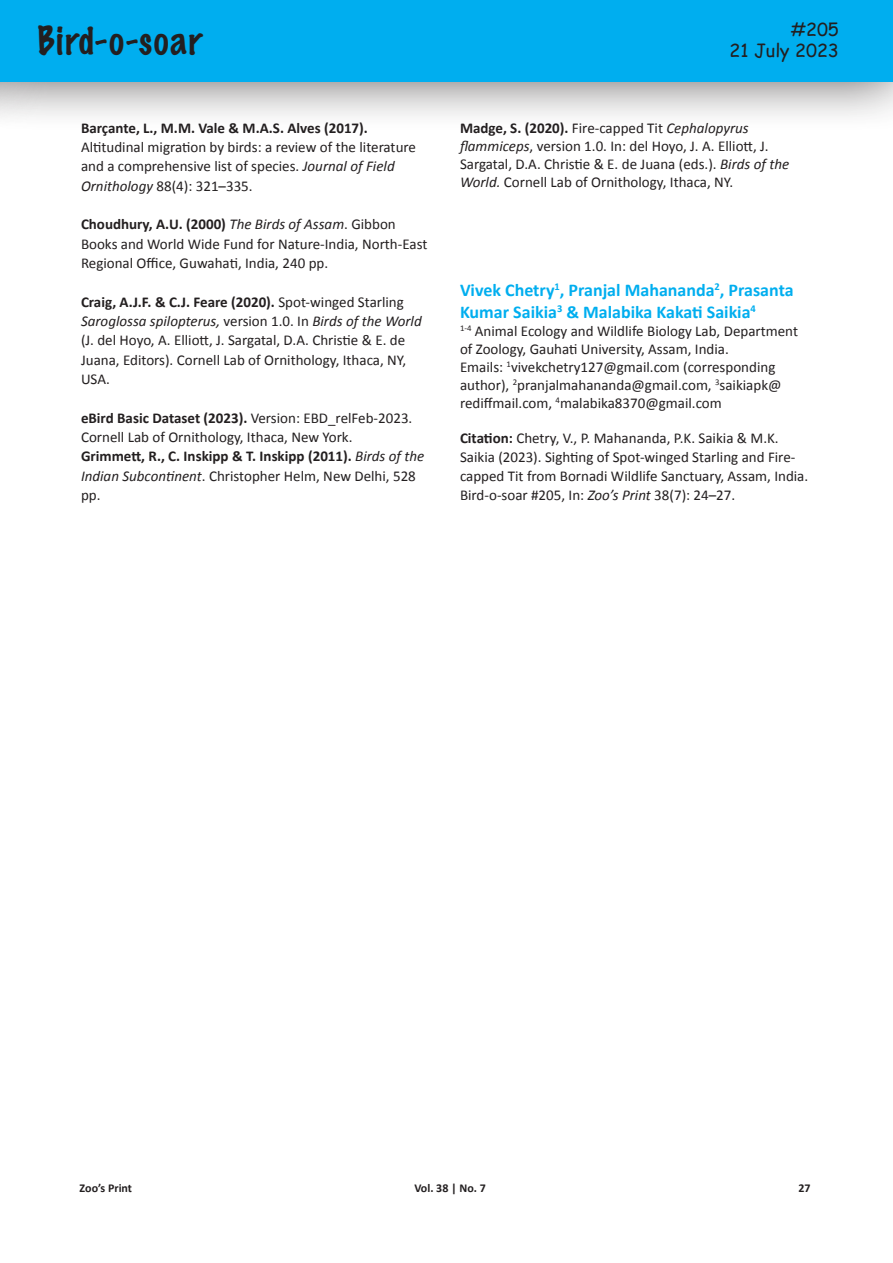
<style>
.page{position:relative;width:893px;height:1263px;background:#fff}
.page>*{position:absolute;margin:0;border:0;box-sizing:border-box;transform-origin:0 0}
.t1{font:100 36px "Marker Felt";letter-spacing:.045em;color:#231f20}
.t2{font:700 18px/21.6px "Calibri";color:#00aeef}
.t3{font:18px "Comic Sans MS";color:#231f20}
.Default{font:15px/19.4px "Calibri";color:#231f20}
.smm_author{font:15px/18.9px "Calibri";color:#231f20}
.t4{font:700 15px/19.4px "Calibri";color:#231f20}
.t5{font:700 12px "Calibri";color:#231f20}
.s1{font-weight:700}
.s2{font-style:italic}
.s3{font-weight:400;font-style:italic}
.s4{font-weight:400}
</style>
<div class="page">
<div style="left:0;top:0;width:893px;height:131px;background:#231f20;opacity:.75"></div>
<div style="left:0;top:0;width:893px;height:81px;background:#00aeef"></div>
<h1 class="t1" style="left:38px;top:12px;width:166px">Bird-o-soar</h1>
<p class="Default" style="left:81px;top:117px;width:337px"><span class="s1">Barçante, L., M.M. Vale &amp; M.A.S. Alves (2017).<br></span>Altitudinal migration by birds: a review of the literature and a comprehensive list of species. <span class="s2">Journal of Field Ornithology</span> 88(4): 321–335.</p>
<p class="Default" style="left:81px;top:214px;width:348px"><span class="s1">Choudhury, A.U. (2000)</span> <span class="s2">The Birds of Assam</span>. Gibbon<br>Books and World Wide Fund for Nature-India, North-East<br>Regional Office, Guwahati, India, 240 pp.</p>
<p class="Default" style="left:81px;top:291px;width:342px"><span class="s1">Craig, A.J.F. &amp; C.J. Feare (2020).</span> Spot-winged Starling <span class="s2">Saroglossa spilopterus,</span> version 1.0. In <span class="s2">Birds of the World </span>(J. del Hoyo, A. Elliott, J. Sargatal, D.A. Christie &amp; E. de Juana, Editors). Cornell Lab of Ornithology, Ithaca, NY, USA.</p>
<p class="Default" style="left:81px;top:407px;width:333px"><span class="s1">eBird Basic Dataset (2023).</span> Version: EBD_relFeb-2023.<br>Cornell Lab of Ornithology, Ithaca, New York.</p>
<p class="t4" style="left:81px;top:446px;width:345px">Grimmett, R., C. Inskipp &amp; T. Inskipp (2011). <span class="s3">Birds of the<br>Indian Subcontinent</span><span class="s4">. Christopher Helm, New Delhi, 528 pp.</span></p>
<p class="t3" style="left:791px;top:16px;width:50px">#205</p>
<p class="t3" style="left:729px;top:37px;width:111px">21 July 2023</p>
<p class="Default" style="left:460px;top:118px;width:331px;line-height:18px"><span class="s1">Madge, S. (2020).</span> Fire-capped Tit <span class="s2">Cephalopyrus flammiceps</span>, version 1.0. In: del Hoyo, J. A. Elliott, J.<br>Sargatal, D.A. Christie &amp; E. de Juana (eds.). <span class="s2">Birds of the World.</span> Cornell Lab of Ornithology, Ithaca, NY.</p>
<p class="t2" style="left:460px;top:279px;width:335px">Vivek Chetry<sup>1</sup>, Pranjal Mahananda<sup>2</sup>, Prasanta<br>Kumar Saikia<sup>3</sup> &amp; Malabika Kakati Saikia<sup>4</sup></p>
<p class="Default" style="left:460px;top:321px;width:340px;line-height:18px"><sup>1-4</sup> Animal Ecology and Wildlife Biology Lab, Department of Zoology, Gauhati University, Assam, India.</p>
<p class="Default" style="left:460px;top:357px;width:323px;line-height:18px">Emails: <sup>1</sup>vivekchetry127@gmail.com (corresponding author), <sup>2</sup>pranjalmahananda@gmail.com, <sup>3</sup>saikiapk@ rediffmail.com, <sup>4</sup>malabika8370@gmail.com</p>
<p class="smm_author" style="left:460px;top:428px;width:350px"><span class="s1">Citation:</span> Chetry, V., P. Mahananda, P.K. Saikia &amp; M.K.<br>Saikia (2023). Sighting of Spot-winged Starling and Fire&shy;capped Tit from Bornadi Wildlife Sanctuary, Assam, India.<br>Bird-o-soar #205, In: <span class="s2">Zoo’s Print</span> 38(7): 24–27.</p>
<p class="t5" style="left:80px;top:1180px;width:54px">Zoo’s Print</p>
<p class="t5" style="left:414px;top:1180px;width:73px">Vol. 38 | No. 7</p>
<p class="t5" style="left:798px;top:1180px;width:14px">27</p>
</div>
